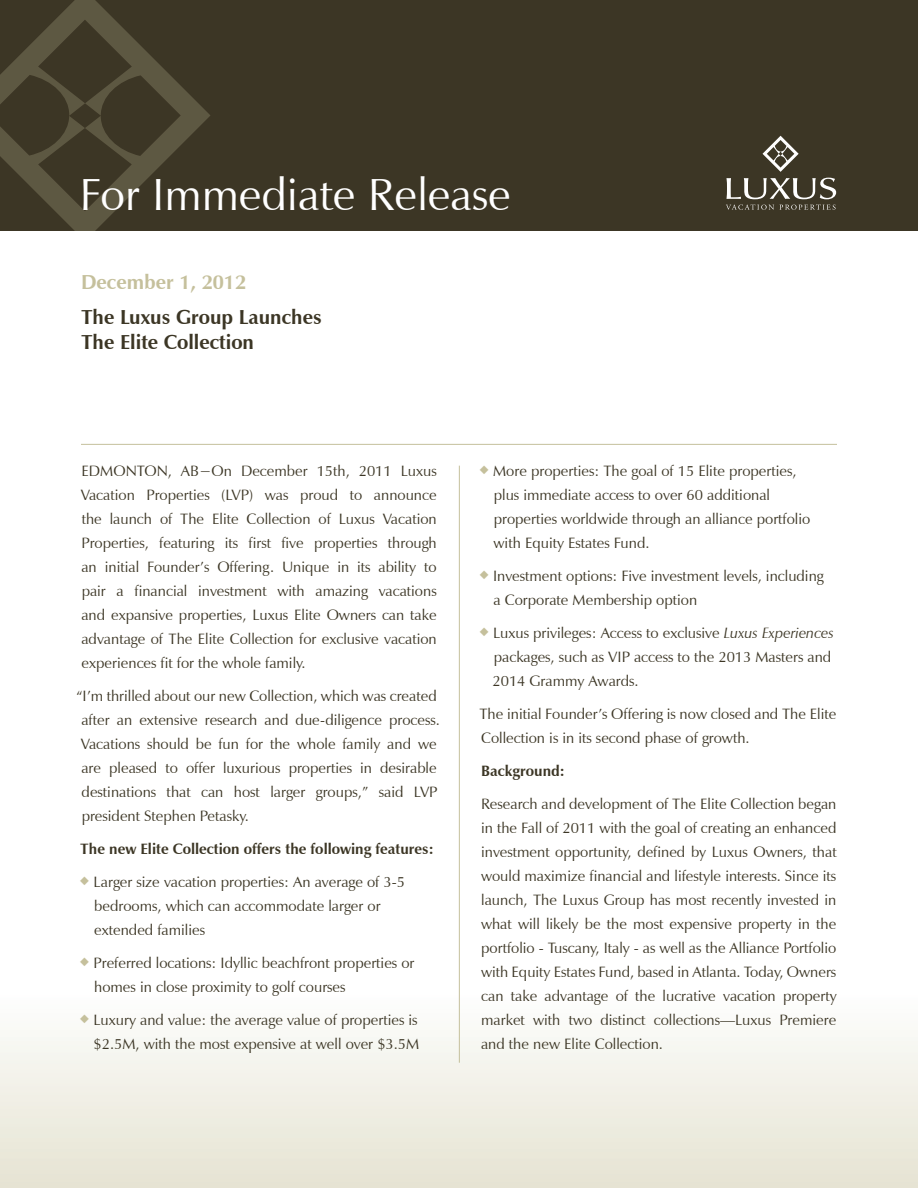
<style>
.page{position:relative;width:918px;height:1188px;background:#fff}
.page>*{position:absolute;margin:0;border:0;box-sizing:border-box;transform-origin:0 0}
.t1{font:45px "Zapf Humanist 601 BT";color:#fff}
.t2{font:700 20.25px/25.5px "Zapf Humanist 601 BT";color:#3c3625}
.t3{font:700 20.25px "Zapf Humanist 601 BT";color:#c5c09c}
.t4{font:15px/24px "Zapf Humanist 601 BT";color:#3c3625}
.t5{font:700 15px "Zapf Humanist 601 BT";color:#3c3625}
.s1{color:#c5c09c}
.s2{font-style:italic}
</style>
<div class="page">
<div style="left:0;top:992px;width:918px;height:196px;background:linear-gradient(to bottom,#fefefe,#e6e3d2)"></div>
<div style="left:0;top:0;width:918px;height:231px;background:#3c3625"></div>
<svg style="left:0;top:0;width:210px;height:231px"></svg>
<svg style="left:0;top:0;width:54px;height:106px"></svg>
<hr style="left:459px;top:466px;width:1px;height:597px;background:#c5c09c">
<svg style="left:726px;top:178px;width:110px;height:32px"></svg>
<svg style="left:763px;top:136px;width:36px;height:36px"></svg>
<hr style="left:81px;top:444px;width:756px;height:1px;background:#c5c09c">
<p class="t1" style="left:80px;top:166px;width:433px">For Immediate Release</p>
<p class="t3" style="left:81px;top:270px;width:167px">December 1, 2012</p>
<p class="t2" style="left:81px;top:304px;width:242px">The Luxus Group Launches<br>The Elite Collection</p>
<p class="t4" style="left:81px;top:459px;width:358px;text-align:justify">EDMONTON, AB−On December 15th, 2011 Luxus Vacation Properties (LVP) was proud to announce the launch of The Elite Collection of Luxus Vacation Properties, featuring its first five properties through an initial Founder’s Offering. Unique in its ability to pair a financial investment with amazing vacations and expansive properties, Luxus Elite Owners can take advantage of The Elite Collection for exclusive vacation experiences fit for the whole family.</p>
<p class="t4" style="left:81px;top:684px;width:361px;text-indent:-5px">“I’m thrilled about our new Collection, which was created after an extensive research and due-diligence process.<br>Vacations should be fun for the whole family and we are pleased to offer luxurious properties in desirable destinations that can host larger groups,” said LVP president Stephen Petasky.</p>
<p class="t5" style="left:80px;top:840px;width:355px">The new Elite Collection offers the following features:</p>
<p class="t4" style="left:94px;top:870px;width:312px;text-indent:-14px"><span class="s1">◆</span> Larger size vacation properties: An average of 3-5 bedrooms, which can accommodate larger or extended families</p>
<p class="t4" style="left:94px;top:951px;width:322px;text-indent:-14px"><span class="s1">◆</span> Preferred locations: Idyllic beachfront properties or homes in close proximity to golf courses</p>
<p class="t4" style="left:80px;top:1008px;width:341px;text-align:right"><span class="s1">◆</span> Luxury and value: the average value of properties is $2.5M, with the most expensive at well over $3.5M</p>
<p class="t4" style="left:494px;top:459px;width:318px;text-indent:-14px"><span class="s1">◆</span> More properties: The goal of 15 Elite properties, plus immediate access to over 60 additional properties worldwide through an alliance portfolio with Equity Estates Fund.</p>
<p class="t4" style="left:494px;top:564px;width:332px;text-indent:-14px"><span class="s1">◆</span> Investment options: Five investment levels, including a Corporate Membership option</p>
<p class="t4" style="left:493px;top:621px;width:343px;text-indent:-13px"><span class="s1">◆</span> Luxus privileges: Access to exclusive <span class="s2">Luxus Experiences </span>packages, such as VIP access to the 2013 Masters and<br>2014 Grammy Awards.</p>
<p class="t4" style="left:479px;top:702px;width:358px">The initial Founder’s Offering is now closed and The Elite<br>Collection is in its second phase of growth.</p>
<p class="t5" style="left:481px;top:762px;width:85px">Background:</p>
<p class="t4" style="left:481px;top:792px;width:357px;text-align:justify">Research and development of The Elite Collection began in the Fall of 2011 with the goal of creating an enhanced investment opportunity, defined by Luxus Owners, that would maximize financial and lifestyle interests. Since its launch, The Luxus Group has most recently invested in what will likely be the most expensive property in the portfolio - Tuscany, Italy - as well as the Alliance Portfolio with Equity Estates Fund, based in Atlanta. Today, Owners can take advantage of the lucrative vacation property market with two distinct collections—Luxus Premiere and the new Elite Collection.</p>
</div>
